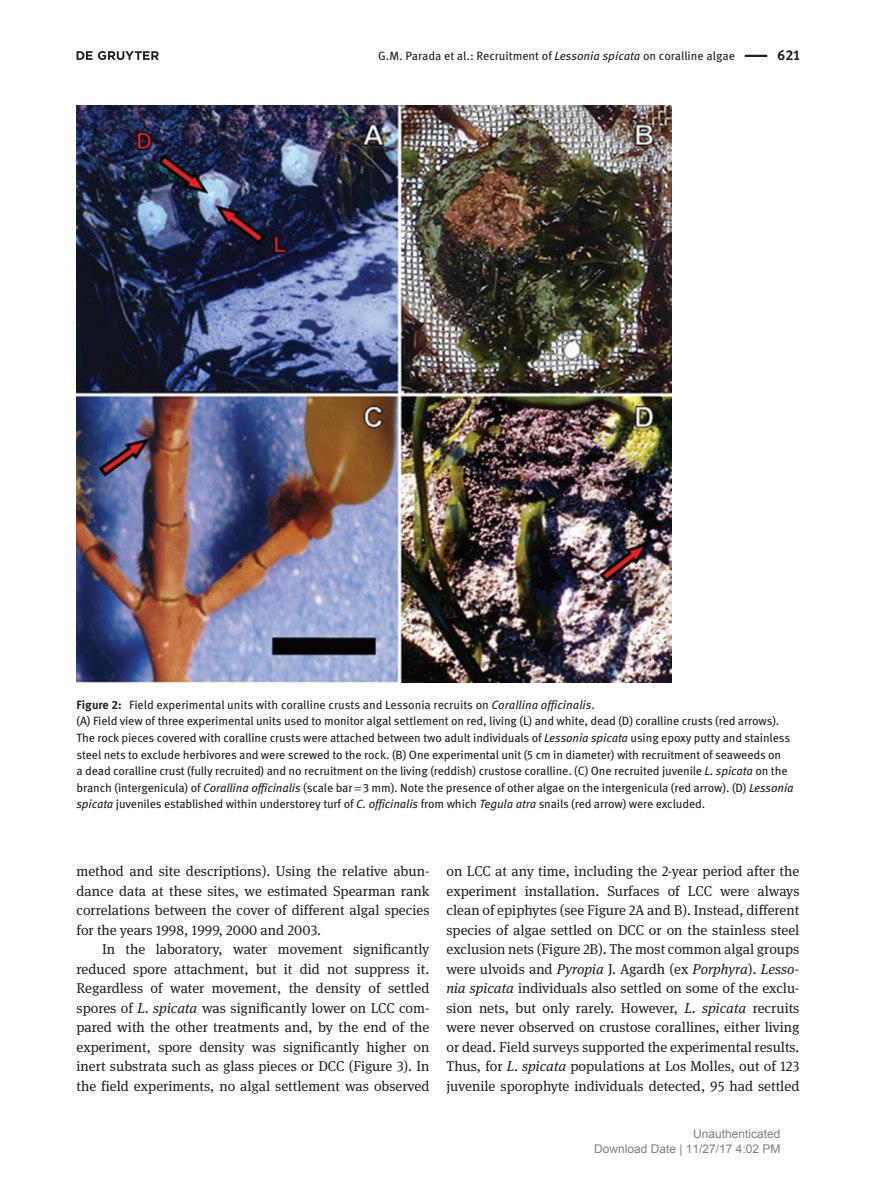
<style>
.page{position:relative;width:893px;height:1191px;background:#fff}
.page>*{position:absolute;margin:0;border:0;box-sizing:border-box;transform-origin:0 0}
.t1{font:14.25px/19.5px "DG Meta Serif Science";color:#231f20;text-align:justify}
.t2{font:700 14.25px "DG Meta Science";color:#231f20}
.t3{font:12px/16.5px "DG Meta Science";letter-spacing:-.01em;color:#231f20}
.t4{font:12px/15px "Arial";color:#808080;text-align:right}
.s1{font-style:italic}
.s2{font-weight:700}
</style>
<div class="page">
<hr style="left:745px;top:55px;width:22px;height:2px;background:#231f20">
<img style="left:77px;top:105px;width:595px;height:577px">
<svg style="left:77px;top:51px;width:82px;height:9px"></svg>
<p class="t3" style="left:378px;top:47px;width:358px">G.M. Parada et al.: Recruitment of <span class="s1">Lessonia spicata</span> on coralline algae</p>
<p class="t2" style="left:777px;top:44px;width:24px">621</p>
<p class="t3" style="left:77px;top:696px;width:719px"><span class="s2">Figure 2:</span> Field experimental units with coralline crusts and Lessonia recruits on <span class="s1">Corallina officinalis</span>.<br>(A) Field view of three experimental units used to monitor algal settlement on red, living (L) and white, dead (D) coralline crusts (red arrows).<br>The rock pieces covered with coralline crusts were attached between two adult individuals of <span class="s1">Lessonia spicata</span> using epoxy putty and stainless steel nets to exclude herbivores and were screwed to the rock. (B) One experimental unit (5 cm in diameter) with recruitment of seaweeds on<br>a dead coralline crust (fully recruited) and no recruitment on the living (reddish) crustose coralline. (C) One recruited juvenile <span class="s1">L. spicata</span> on the branch (intergenicula) of <span class="s1">Corallina officinalis</span> (scale bar 3 mm). Note the presence of other algae on the intergenicula (red arrow). (D) <span class="s1">Lessonia spicata</span> juveniles established within understorey turf of <span class="s1">C. officinalis</span> from which <span class="s1">Tegula atra</span> snails (red arrow) were excluded.</p>
<p class="t1" style="left:77px;top:861px;width:354px">method and site descriptions). Using the relative abun&shy;dance data at these sites, we estimated Spearman rank correlations between the cover of different algal species for the years 1998, 1999, 2000 and 2003.</p>
<p class="t1" style="left:77px;top:939px;width:354px;text-indent:26px">In the laboratory, water movement significantly reduced spore attachment, but it did not suppress it.<br>Regardless of water movement, the density of settled spores of <span class="s1">L. spicata</span> was significantly lower on LCC com&shy;pared with the other treatments and, by the end of the experiment, spore density was significantly higher on inert substrata such as glass pieces or DCC (Figure 3). In the field experiments, no algal settlement was observed</p>
<p class="t1" style="left:446px;top:861px;width:354px">on LCC at any time, including the 2-year period after the experiment installation. Surfaces of LCC were always clean of epiphytes (see Figure 2A and B). Instead, different species of algae settled on DCC or on the stainless steel exclusion nets (Figure 2B). The most common algal groups were ulvoids and <span class="s1">Pyropia</span> J. Agardh (ex <span class="s1">Porphyra</span>). <span class="s1">Lesso&shy;nia spicata</span> individuals also settled on some of the exclu&shy;sion nets, but only rarely. However, <span class="s1">L. spicata</span> recruits were never observed on crustose corallines, either living or dead. Field surveys supported the experimental results.<br>Thus, for <span class="s1">L. spicata</span> populations at Los Molles, out of 123 juvenile sporophyte individuals detected, 95 had settled</p>
<p class="t4" style="left:594px;top:1127px;width:188px">Unauthenticated<br>Download Date | 11/27/17 4:02 PM</p>
</div>
